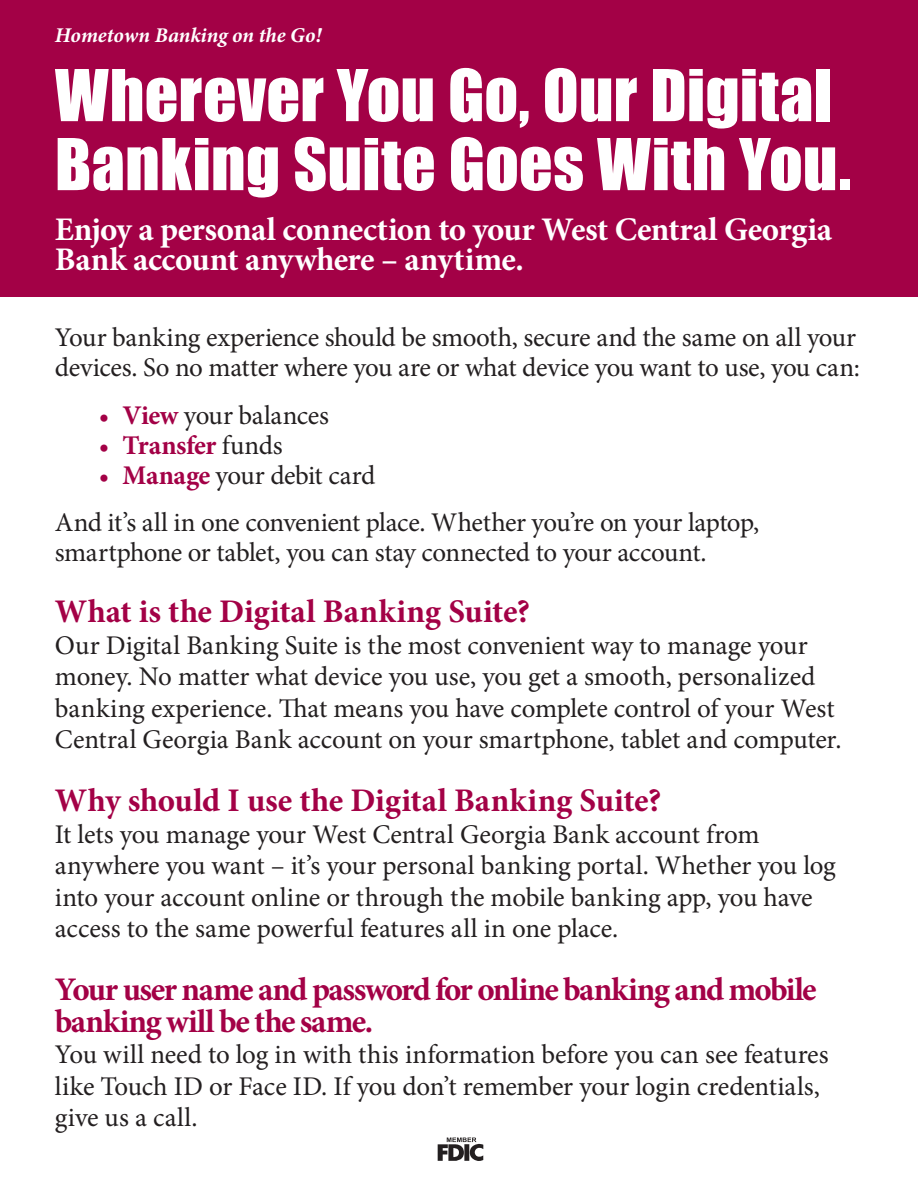
<style>
.page{position:relative;width:918px;height:1188px;background:#fff}
.page>*{position:absolute;margin:0;border:0;box-sizing:border-box;transform-origin:0 0}
.t1{font:66px/69px "Impact";letter-spacing:.005em;color:#fff}
.t2{font:700 33px/30px "Minion Pro";letter-spacing:-.015em;color:#fff}
.t3{font:700 33px/31.5px "Minion Pro";letter-spacing:-.045em;color:#a30146}
.t4{font:700 33px "Minion Pro";letter-spacing:-.02em;color:#a30146}
.t5{font:27px/31.5px "Minion Pro";letter-spacing:-.01em;color:#231f20}
.t6{font:700 27px "Minion Pro";letter-spacing:-.02em;color:#a30146}
.t7{font:italic 700 21px "Minion Pro";letter-spacing:-.005em;color:#fff}
.s1{color:#a30146}
.s2{font-weight:700;color:#a30146}
.s3{font-weight:400}
.s4{font-weight:400;color:#231f20}
</style>
<div class="page">
<div style="left:0;top:0;width:918px;height:297px;background:#a30146"></div>
<svg style="left:438px;top:1138px;width:45px;height:23px"></svg>
<p class="t7" style="left:55px;top:21px;width:268px">Hometown Banking on the Go!</p>
<p class="t1" style="left:55px;top:59px;width:797px">Wherever You Go, Our Digital<br>Banking Suite Goes With You.</p>
<p class="t2" style="left:55px;top:214px;width:779px">Enjoy a personal connection to your West Central Georgia<br>Bank account anywhere – anytime.</p>
<p class="t5" style="left:55px;top:323px;width:806px;line-height:30px">Your banking experience should be smooth, secure and the same on all your devices. So no matter where you are or what device you want to use, you can:</p>
<p class="t5" style="left:99px;top:400px;width:232px"><span class="s1">•</span> <span class="s2">View</span> your balances</p>
<p class="t6" style="left:99px;top:426px;width:186px"><span class="s3">•</span> Transfer <span class="s4">funds</span></p>
<p class="t5" style="left:99px;top:460px;width:278px"><span class="s1">•</span> <span class="s2">Manage</span> your debit card</p>
<p class="t5" style="left:55px;top:507px;width:706px;line-height:30px">And it’s all in one convenient place. Whether you’re on your laptop, smartphone or tablet, you can stay connected to your account.</p>
<p class="t4" style="left:55px;top:588px;width:477px">What is the Digital Banking Suite?</p>
<p class="t5" style="left:55px;top:629px;width:788px">Our Digital Banking Suite is the most convenient way to manage your money. No matter what device you use, you get a smooth, personalized banking experience. That means you have complete control of your West Central Georgia Bank account on your smartphone, tablet and computer.</p>
<p class="t4" style="left:55px;top:777px;width:608px">Why should I use the Digital Banking Suite?</p>
<p class="t5" style="left:55px;top:818px;width:782px">It lets you manage your West Central Georgia Bank account from anywhere you want – it’s your personal banking portal. Whether you log into your account online or through the mobile banking app, you have access to the same powerful features all in one place.</p>
<p class="t3" style="left:55px;top:973px;width:763px">Your user name and password for online banking and mobile banking will be the same.</p>
<p class="t5" style="left:55px;top:1039px;width:775px">You will need to log in with this information before you can see features like Touch ID or Face ID. If you don’t remember your login credentials, give us a call.</p>
</div>
